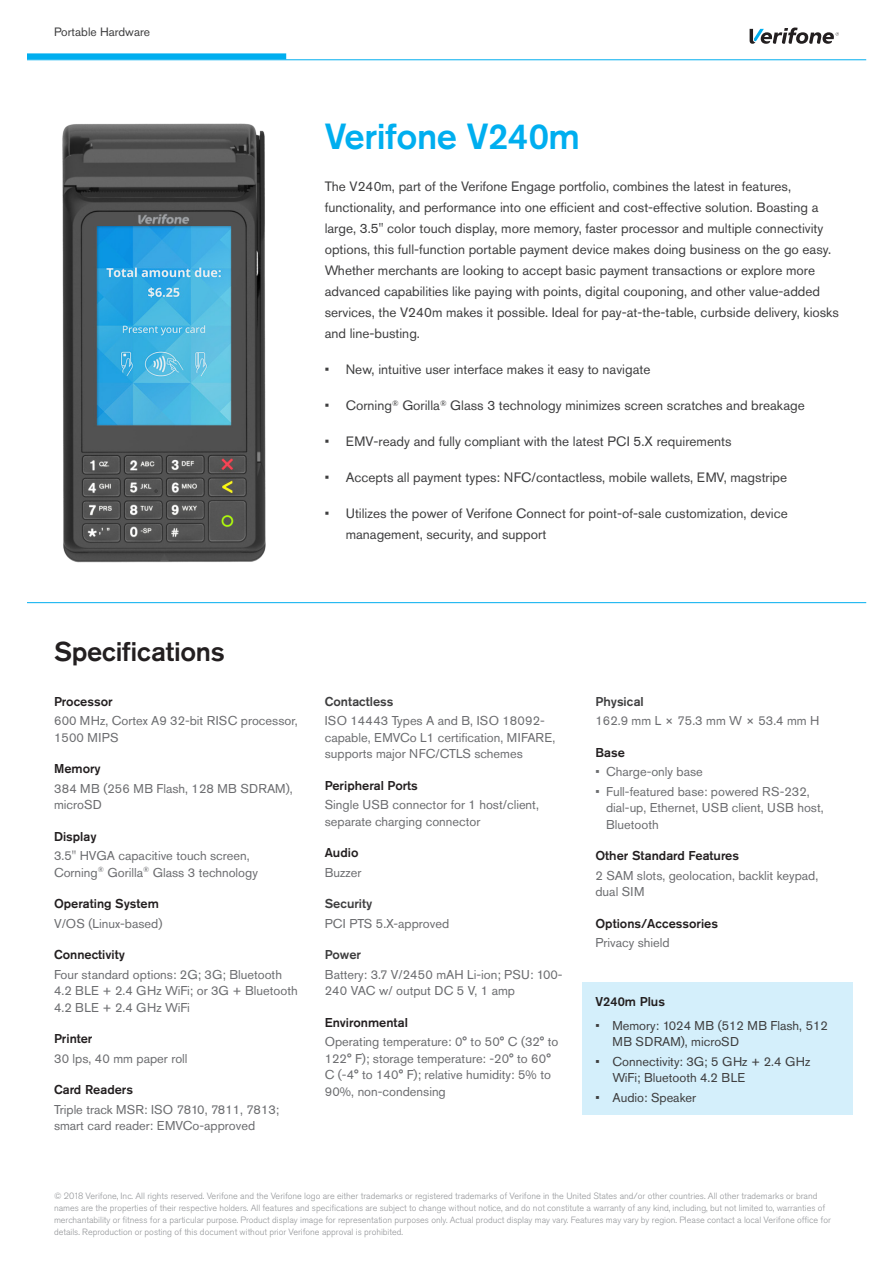
<style>
.page{position:relative;width:893px;height:1263px;background:#fff}
.page>*{position:absolute;margin:0;border:0;box-sizing:border-box;transform-origin:0 0}
.t1{font:500 36px "Akzidenz Grotesk Pro";letter-spacing:-.01em;color:#00aeef}
.Specs_header{font:500 27px "Akzidenz Grotesk Pro";letter-spacing:-.01em;color:#231f20}
.t2{font:13.5px/21px "Akzidenz Grotesk Pro";color:#3e3e3f}
.Specs{font:12.75px/16.5px "Akzidenz Grotesk Pro";color:#6c6d70}
.Spec_title{font:500 12.75px "Akzidenz Grotesk Pro";color:#231f20}
.Specs-2{font:12.75px/16.5px "Akzidenz Grotesk Pro";color:#3e3e3f}
.Spec_title-2{font:500 12.75px "Akzidenz Grotesk Pro";color:#3e3e3f}
.Product_category{font:12px "Akzidenz Grotesk Pro";color:#3e3e3f}
.Copyright{font:300 9px/12px "Akzidenz Grotesk Pro";color:#939598}
</style>
<div class="page">
<hr style="left:27px;top:59px;width:839px;height:1px;background:#00aeef">
<hr style="left:27px;top:602px;width:839px;height:1px;background:#00aeef">
<div style="left:27px;top:53px;width:259px;height:6px;background:#00aeef"></div>
<svg style="left:750px;top:28px;width:89px;height:16px"></svg>
<img style="left:63px;top:124px;width:202px;height:438px">
<div style="left:582px;top:983px;width:271px;height:132px;background:#d4effb"></div>
<p class="Product_category" style="left:54px;top:24px;width:98px">Portable Hardware</p>
<p class="t1" style="left:325px;top:113px;width:257px">Verifone V240m</p>
<p class="t2" style="left:325px;top:176px;width:516px">The V240m, part of the Verifone Engage portfolio, combines the latest in features, functionality, and performance into one efficient and cost-effective solution. Boasting a large, 3.5" color touch display, more memory, faster processor and multiple connectivity options, this full-function portable payment device makes doing business on the go easy.<br>Whether merchants are looking to accept basic payment transactions or explore more advanced capabilities like paying with points, digital couponing, and other value-added services, the V240m makes it possible. Ideal for pay-at-the-table, curbside delivery, kiosks and line-busting.</p>
<p class="t2" style="left:325px;top:359px;width:327px">• New, intuitive user interface makes it easy to navigate</p>
<p class="t2" style="left:325px;top:395px;width:481px">• Corning<sup>®</sup> Gorilla<sup>®</sup> Glass 3 technology minimizes screen scratches and breakage</p>
<p class="t2" style="left:325px;top:431px;width:408px">• EMV-ready and fully compliant with the latest PCI 5.X requirements</p>
<p class="t2" style="left:325px;top:467px;width:464px">• Accepts all payment types: NFC/contactless, mobile wallets, EMV, magstripe</p>
<p class="t2" style="left:346px;top:503px;width:443px;text-indent:-21px">• Utilizes the power of Verifone Connect for point-of-sale customization, device management, security, and support</p>
<p class="Specs_header" style="left:54px;top:634px;width:172px">Specifications</p>
<p class="Spec_title" style="left:54px;top:693px;width:60px">Processor</p>
<p class="Specs" style="left:54px;top:712px;width:245px">600 MHz, Cortex A9 32-bit RISC processor,<br>1500 MIPS</p>
<p class="Spec_title" style="left:54px;top:760px;width:48px">Memory</p>
<p class="Specs" style="left:54px;top:780px;width:240px">384 MB (256 MB Flash, 128 MB SDRAM), microSD</p>
<p class="Spec_title" style="left:54px;top:828px;width:44px">Display</p>
<p class="Specs" style="left:54px;top:847px;width:205px">3.5" HVGA capacitive touch screen,<br>Corning<sup>®</sup> Gorilla<sup>®</sup> Glass 3 technology</p>
<p class="Spec_title" style="left:54px;top:895px;width:106px">Operating System</p>
<p class="Specs" style="left:54px;top:915px;width:110px">V/OS (Linux-based)</p>
<p class="Spec_title" style="left:54px;top:946px;width:72px">Connectivity</p>
<p class="Specs" style="left:54px;top:966px;width:245px">Four standard options: 2G; 3G; Bluetooth<br>4.2 BLE + 2.4 GHz WiFi; or 3G + Bluetooth<br>4.2 BLE + 2.4 GHz WiFi</p>
<p class="Spec_title" style="left:54px;top:1030px;width:40px">Printer</p>
<p class="Specs" style="left:54px;top:1050px;width:135px">30 lps, 40 mm paper roll</p>
<p class="Spec_title" style="left:54px;top:1081px;width:81px">Card Readers</p>
<p class="Specs" style="left:54px;top:1101px;width:227px">Triple track MSR: ISO 7810, 7811, 7813; smart card reader: EMVCo-approved</p>
<p class="Spec_title-2" style="left:325px;top:693px;width:70px">Contactless</p>
<p class="Specs" style="left:325px;top:712px;width:232px">ISO 14443 Types A and B, ISO 18092- capable, EMVCo L1 certification, MIFARE, supports major NFC/CTLS schemes</p>
<p class="Spec_title" style="left:325px;top:777px;width:95px">Peripheral Ports</p>
<p class="Specs" style="left:325px;top:796px;width:216px">Single USB connector for 1 host/client, separate charging connector</p>
<p class="Spec_title" style="left:325px;top:844px;width:35px">Audio</p>
<p class="Specs" style="left:325px;top:864px;width:38px">Buzzer</p>
<p class="Spec_title-2" style="left:325px;top:895px;width:49px">Security</p>
<p class="Specs" style="left:325px;top:915px;width:126px">PCI PTS 5.X-approved</p>
<p class="Spec_title-2" style="left:325px;top:946px;width:38px">Power</p>
<p class="Specs" style="left:325px;top:966px;width:239px">Battery: 3.7 V/2450 mAH Li-ion; PSU: 100-<br>240 VAC w/ output DC 5 V, 1 amp</p>
<p class="Spec_title" style="left:325px;top:1014px;width:85px">Environmental</p>
<p class="Specs" style="left:325px;top:1033px;width:235px">Operating temperature: 0° to 50° C (32° to 122° F); storage temperature: -20° to 60° C (-4° to 140° F); relative humidity: 5% to 90%, non-condensing</p>
<p class="Spec_title-2" style="left:595px;top:693px;width:50px">Physical</p>
<p class="Specs" style="left:595px;top:712px;width:226px">162.9 mm L × 75.3 mm W × 53.4 mm H</p>
<p class="Spec_title" style="left:595px;top:744px;width:31px">Base</p>
<p class="Specs" style="left:595px;top:763px;width:109px">• Charge-only base</p>
<p class="Specs" style="left:606px;top:783px;width:219px;text-indent:-11px">• Full-featured base: powered RS-232, dial-up, Ethernet, USB client, USB host,<br>Bluetooth</p>
<p class="Spec_title" style="left:595px;top:847px;width:145px">Other Standard Features</p>
<p class="Specs" style="left:595px;top:867px;width:224px">2 SAM slots, geolocation, backlit keypad, dual SIM</p>
<p class="Spec_title" style="left:595px;top:915px;width:124px">Options/Accessories</p>
<p class="Specs" style="left:595px;top:934px;width:76px">Privacy shield</p>
<p class="Spec_title" style="left:595px;top:993px;width:71px">V240m Plus</p>
<p class="Specs-2" style="left:612px;top:1017px;width:217px;text-indent:-17px">• Memory: 1024 MB (512 MB Flash, 512<br>MB SDRAM), microSD</p>
<p class="Specs-2" style="left:612px;top:1053px;width:199px;text-indent:-17px">• Connectivity: 3G; 5 GHz + 2.4 GHz<br>WiFi; Bluetooth 4.2 BLE</p>
<p class="Specs-2" style="left:595px;top:1089px;width:102px">• Audio: Speaker</p>
<p class="Copyright" style="left:54px;top:1190px;width:778px">© 2018 Verifone, Inc. All rights reserved. Verifone and the Verifone logo are either trademarks or registered trademarks of Verifone in the United States and/or other countries. All other trademarks or brand names are the properties of their respective holders. All features and specifications are subject to change without notice, and do not constitute a warranty of any kind, including, but not limited to, warranties of merchantability or fitness for a particular purpose. Product display image for representation purposes only. Actual product display may vary. Features may vary by region. Please contact a local Verifone office for details. Reproduction or posting of this document without prior Verifone approval is prohibited.</p>
</div>
